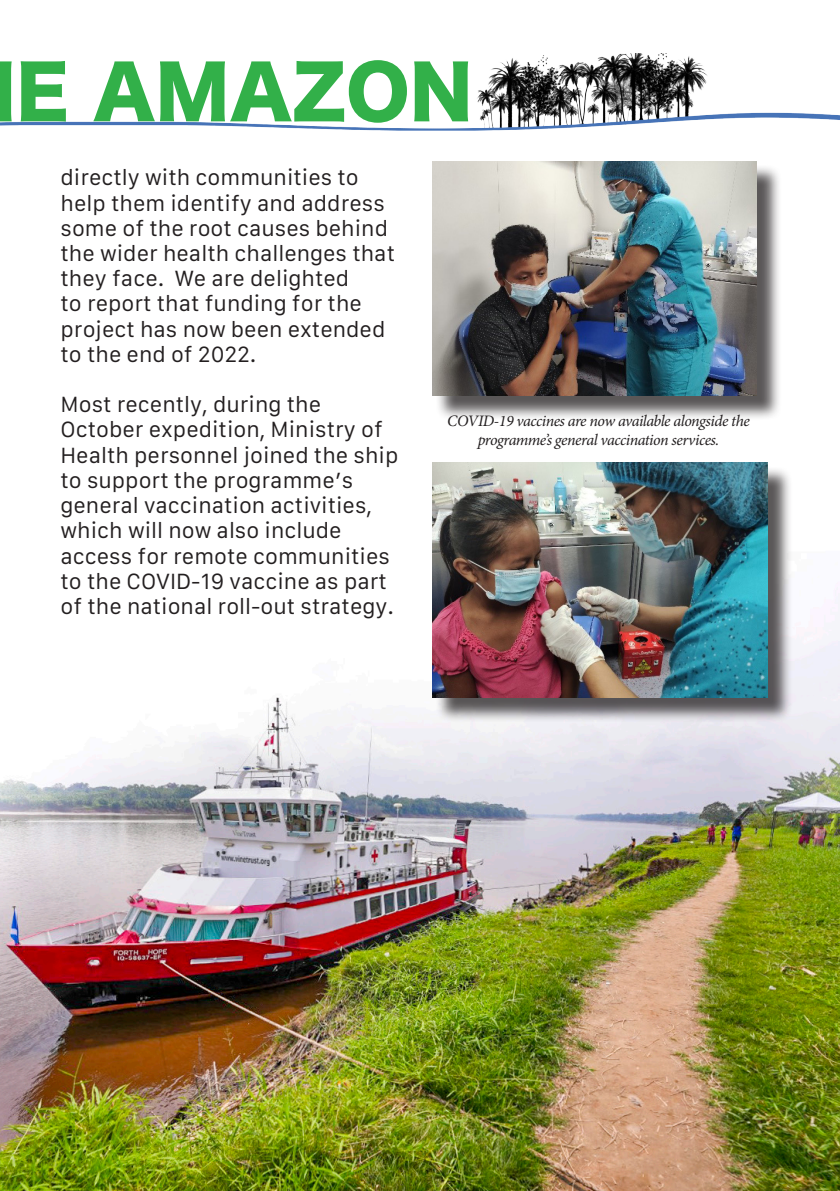
<style>
.page{position:relative;width:840px;height:1191px;background:#fff}
.page>*{position:absolute;margin:0;border:0;box-sizing:border-box;transform-origin:0 0}
.t1{font:72px "Hira Kaku Std N W8";color:#32b049}
.t2{font:21px/25.2px "Galvji";color:#231f20}
.t3{font:italic 16px/19.2px "Minion Pro";letter-spacing:-.03em;color:#231f20;text-align:center}
</style>
<div class="page">
<img style="left:0;top:161px;width:839px;height:1030px">
<div style="left:435px;top:164px;width:346px;height:256px;background:#231f20;opacity:.75"></div>
<img style="left:432px;top:161px;width:324px;height:235px">
<div style="left:435px;top:466px;width:357px;height:256px;background:#231f20;opacity:.75"></div>
<img style="left:432px;top:463px;width:335px;height:234px">
<img style="left:0;top:53px;width:839px;height:78px">
<h1 class="t1" style="left:16px;top:52px;width:457px">E AMAZON</h1>
<p class="t2" style="left:60px;top:166px;width:336px">directly with communities to help them identify and address some of the root causes behind the wider health challenges that they face. We are delighted<br>to report that funding for the project has now been extended to the end of 2022.</p>
<p class="t2" style="left:60px;top:393px;width:339px">Most recently, during the<br>October expedition, Ministry of<br>Health personnel joined the ship to support the programme’s general vaccination activities, which will now also include access for remote communities to the COVID-19 vaccine as part of the national roll-out strategy.</p>
<p class="t3" style="left:447px;top:411px;width:304px">COVID-19 vaccines are now available alongside the programme’s general vaccination services.</p>
</div>
